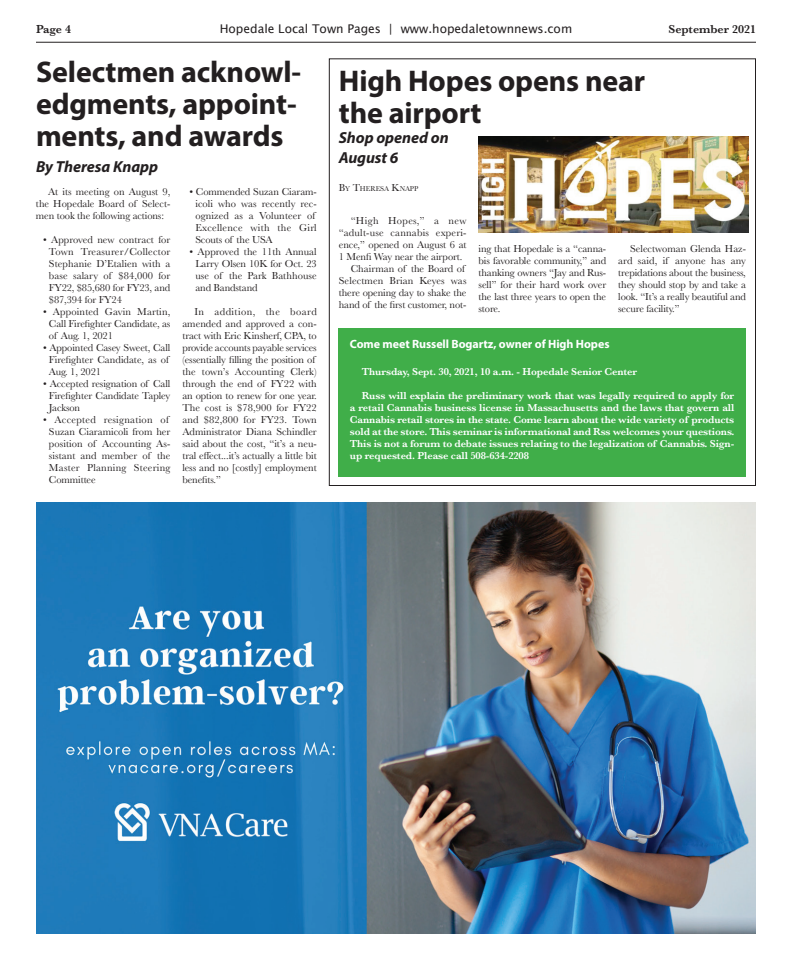
<style>
.page{position:relative;width:792px;height:972px;background:#fff}
.page>*{position:absolute;margin:0;border:0;box-sizing:border-box;transform-origin:0 0}
.t1{font:700 30px/32px "Myriad Pro";letter-spacing:-.005em;color:#231f20}
.t2{font:italic 700 16px/20px "Myriad Pro";letter-spacing:-.005em;color:#231f20}
.t3{font:12px "Lucida Grande";color:#231f20}
.t4{font:700 12px "Myriad Pro";letter-spacing:-.005em;color:#fff}
.t5{font:600 12px "Baskerville";color:#231f20}
.t6{font:10.5px/12px "Baskerville";letter-spacing:-.005em;color:#231f20;text-align:justify}
.t7{font:600 10.5px/12px "Baskerville";letter-spacing:-.01em;color:#fff;text-align:justify}
.t8{font:10.5px "Baskerville";letter-spacing:.02em;color:#231f20}
.t9{font:10.5px "Baskerville";letter-spacing:.015em;color:#231f20}
.t10{font:10.5px "Baskerville";letter-spacing:.035em;color:#231f20}
.t11{font:7.3px "Baskerville";letter-spacing:-.005em;color:#231f20}
.s1{font-size:10.5px}
</style>
<div class="page">
<hr style="left:36px;top:42px;width:720px;height:1px;background:#231f20">
<img style="left:36px;top:502px;width:720px;height:432px">
<img style="left:479px;top:136px;width:270px;height:96px">
<div style="left:339px;top:329px;width:407px;height:148px;background:#40ae49"></div>
<p class="t5" style="left:36px;top:21px;width:37px">Page 4</p>
<p class="t3" style="left:220px;top:22px;width:354px">Hopedale Local Town Pages | www.hopedaletownnews.com</p>
<p class="t5" style="left:668px;top:21px;width:89px">September 2021</p>
<h1 class="t1" style="left:339px;top:64px;width:308px">High Hopes opens near the airport</h1>
<h2 class="t2" style="left:339px;top:127px;width:111px">Shop opened on<br>August 6</h2>
<p class="t11" style="left:339px;top:184px;width:81px"><span class="s1">B</span>Y <span class="s1">T</span>HERESA <span class="s1">K</span>NAPP</p>
<p class="t10" style="left:351px;top:214px;width:117px">“High Hopes,” a new</p>
<p class="t8" style="left:339px;top:226px;width:129px">“adult-use cannabis experi-</p>
<p class="t6" style="left:339px;top:239px;width:129px">ence,” opened on August 6 at</p>
<p class="t6" style="left:339px;top:251px;width:125px">1 Menfi Way near the airport.</p>
<p class="t6" style="left:351px;top:263px;width:116px">Chairman of the Board of</p>
<p class="t9" style="left:339px;top:274px;width:129px">Selectmen Brian Keyes was</p>
<p class="t6" style="left:339px;top:287px;width:129px">there opening day to shake the</p>
<p class="t6" style="left:339px;top:299px;width:129px">hand of the first customer, not-</p>
<h1 class="t1" style="left:36px;top:55px;width:267px">Selectmen acknowl&shy;edgments, appoint&shy;ments, and awards</h1>
<h2 class="t2" style="left:36px;top:157px;width:124px">By Theresa Knapp</h2>
<p class="t6" style="left:36px;top:186px;width:136px;text-indent:12px">At its meeting on August 9, the Hopedale Board of Select&shy;men took the following actions:</p>
<p class="t6" style="left:49px;top:234px;width:123px;text-indent:-6px">• Approved new contract for Town Treasurer/Collector Stephanie D’Etalien with a base salary of $84,000 for FY22, $85,680 for FY23, and $87,394 for FY24</p>
<p class="t6" style="left:49px;top:306px;width:123px;text-indent:-6px">• Appointed Gavin Martin, Call Firefighter Candidate, as of Aug. 1, 2021</p>
<p class="t6" style="left:49px;top:342px;width:123px;text-align:left;text-indent:-6px">• Appointed Casey Sweet, Call<br>Firefighter Candidate, as of<br>Aug. 1, 2021</p>
<p class="t6" style="left:49px;top:378px;width:123px;text-indent:-6px">• Accepted resignation of Call Firefighter Candidate Tapley Jackson</p>
<p class="t6" style="left:49px;top:414px;width:123px;text-align:left;text-indent:-6px">• Accepted resignation of<br>Suzan Ciaramicoli from her position of Accounting As&shy;sistant and member of the<br>Master Planning Steering<br>Committee</p>
<p class="t6" style="left:195px;top:186px;width:123px;text-align:left;text-indent:-6px">• Commended Suzan Ciaram&shy;icoli who was recently rec&shy;ognized as a Volunteer of<br>Excellence with the Girl<br>Scouts of the USA</p>
<p class="t6" style="left:195px;top:246px;width:123px;text-indent:-6px">• Approved the 11th Annual Larry Olsen 10K for Oct. 23 use of the Park Bathhouse and Bandstand</p>
<p class="t6" style="left:182px;top:306px;width:136px;text-align:left;text-indent:12px">In addition, the board amended and approved a con&shy;tract with Eric Kinsherf, CPA, to provide accounts payable services (essentially filling the position of the town’s Accounting Clerk) through the end of FY22 with an option to renew for one year.<br>The cost is $78,900 for FY22 and $82,800 for FY23. Town<br>Administrator Diana Schindler said about the cost, “it’s a neu&shy;tral effect...it’s actually a little bit less and no [costly] employment benefits.”</p>
<p class="t6" style="left:479px;top:242px;width:129px">ing that Hopedale is a “canna&shy;bis favorable community,” and thanking owners “Jay and Rus&shy;sell” for their hard work over the last three years to open the store.</p>
<p class="t6" style="left:618px;top:242px;width:129px;text-indent:12px">Selectwoman Glenda Haz&shy;ard said, if anyone has any trepidations about the business, they should stop by and take a look. “It’s a really beautiful and secure facility.”</p>
<p class="t4" style="left:350px;top:336px;width:261px">Come meet Russell Bogartz, owner of High Hopes</p>
<p class="t7" style="left:362px;top:366px;width:277px">Thursday, Sept. 30, 2021, 10 a.m. - Hopedale Senior Center</p>
<p class="t7" style="left:350px;top:390px;width:386px;text-indent:12px">Russ will explain the preliminary work that was legally required to apply for a retail Cannabis business license in Massachusetts and the laws that govern all Cannabis retail stores in the state. Come learn about the wide variety of products sold at the store. This seminar is informational and Rss welcomes your questions.<br>This is not a forum to debate issues relating to the legalization of Cannabis. Sign&shy;up requested. Please call 508-634-2208</p>
</div>
